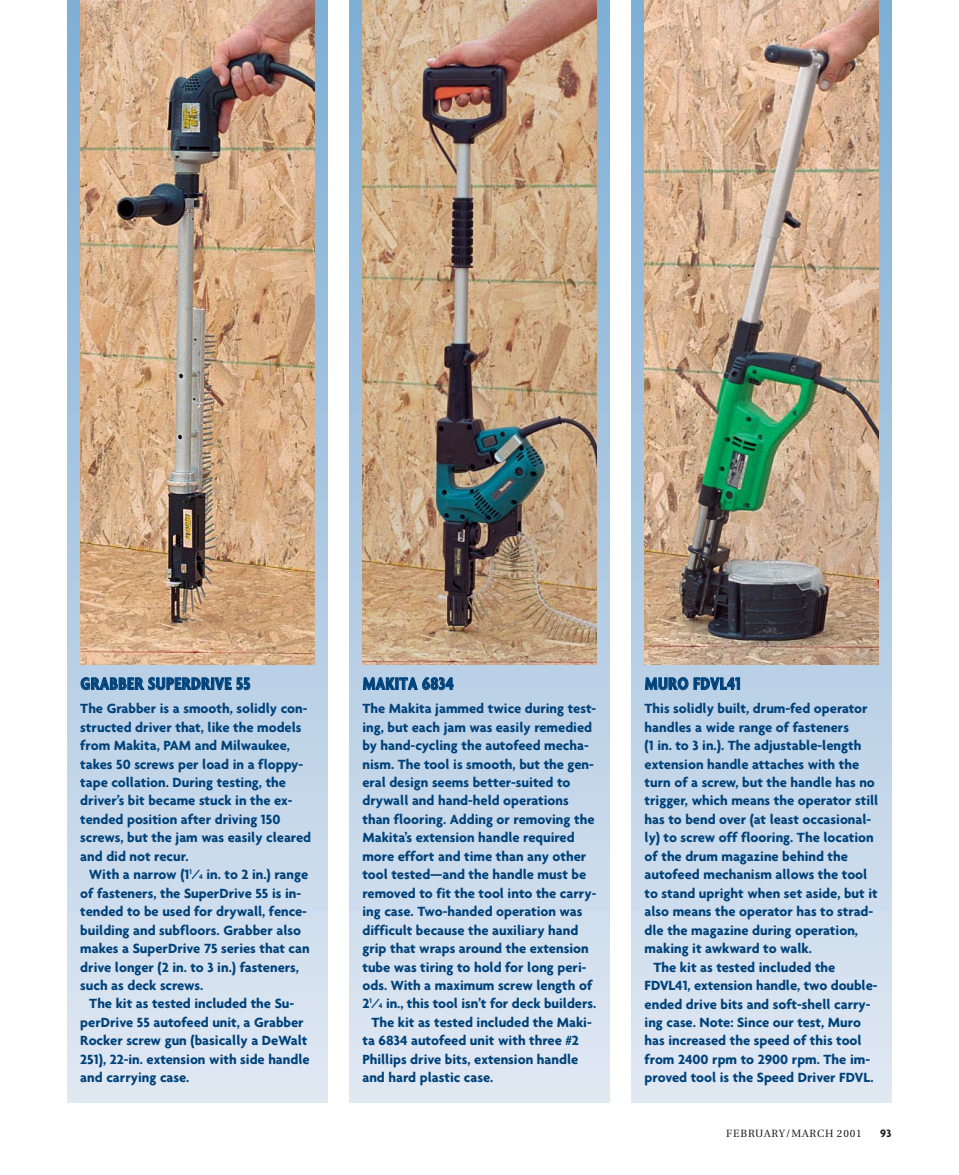
<style>
.page{position:relative;width:959px;height:1175px;background:#fff}
.page>*{position:absolute;margin:0;border:0;box-sizing:border-box;transform-origin:0 0}
.t1{font:700 condensed 18px "Agenda";letter-spacing:.025em;color:#00427a}
.t2{font:700 14.4px/18.5px "Agenda";color:#00427a}
.t3{font:700 11.55px "Agenda";color:#231f20}
.t4{font:10.5px "Utopia";letter-spacing:.08em;color:#231f20}
.s1{font-size:7.2px}
</style>
<div class="page">
<div style="left:68px;top:0;width:259px;height:1102px;background:linear-gradient(to bottom,#84aac8,#dfe8f3)"></div>
<img style="left:80px;top:0;width:234px;height:664px">
<div style="left:350px;top:0;width:259px;height:1102px;background:linear-gradient(to bottom,#84aac9,#dee7f2)"></div>
<img style="left:362px;top:0;width:234px;height:664px">
<div style="left:632px;top:0;width:259px;height:1102px;background:linear-gradient(to bottom,#84abca,#dfe7f3)"></div>
<img style="left:644px;top:0;width:234px;height:664px">
<p class="t1" style="left:81px;top:677px;width:171px">GRABBER SUPERDRIVE 55</p>
<p class="t2" style="left:80px;top:700px;width:232px">The Grabber is a smooth, solidly con&shy;structed driver that, like the models from Makita, PAM and Milwaukee, takes 50 screws per load in a floppy&shy;tape collation. During testing, the driver’s bit became stuck in the ex&shy;tended position after driving 150 screws, but the jam was easily cleared and did not recur.</p>
<p class="t2" style="left:80px;top:866px;width:231px;text-indent:9px">With a narrow (1<sup>1</sup>⁄<span class="s1">4</span> in. to 2 in.) range of fasteners, the SuperDrive 55 is in&shy;tended to be used for drywall, fence&shy;building and subfloors. Grabber also makes a SuperDrive 75 series that can drive longer (2 in. to 3 in.) fasteners, such as deck screws.</p>
<p class="t2" style="left:80px;top:995px;width:231px;text-indent:9px">The kit as tested included the Su&shy;perDrive 55 autofeed unit, a Grabber Rocker screw gun (basically a DeWalt 251), 22-in. extension with side handle and carrying case.</p>
<p class="t1" style="left:363px;top:677px;width:92px">MAKITA 6834</p>
<p class="t2" style="left:362px;top:700px;width:235px">The Makita jammed twice during test-</p>
<p class="t2" style="left:362px;top:719px;width:231px">ing, but each jam was easily remedied</p>
<p class="t2" style="left:362px;top:737px;width:228px">by hand-cycling the autofeed mecha-</p>
<p class="t2" style="left:362px;top:755px;width:233px">nism. The tool is smooth, but the gen-</p>
<p class="t2" style="left:362px;top:774px;width:210px">eral design seems better-suited to</p>
<p class="t2" style="left:362px;top:792px;width:208px">drywall and hand-held operations</p>
<p class="t2" style="left:362px;top:811px;width:233px">than flooring. Adding or removing the</p>
<p class="t2" style="left:362px;top:829px;width:214px">Makita’s extension handle required</p>
<p class="t2" style="left:362px;top:848px;width:225px">more effort and time than any other</p>
<p class="t2" style="left:362px;top:866px;width:225px">tool tested—and the handle must be</p>
<p class="t2" style="left:362px;top:885px;width:235px">removed to fit the tool into the carry-</p>
<p class="t2" style="left:362px;top:903px;width:221px">ing case. Two-handed operation was</p>
<p class="t2" style="left:362px;top:922px;width:217px">difficult because the auxiliary hand</p>
<p class="t2" style="left:362px;top:940px;width:228px">grip that wraps around the extension</p>
<p class="t2" style="left:362px;top:958px;width:226px">tube was tiring to hold for long peri-</p>
<p class="t2" style="left:362px;top:977px;width:231px">ods. With a maximum screw length of</p>
<p class="t2" style="left:362px;top:995px;width:235px">2<sup>1</sup>⁄<span class="s1">4</span> in., this tool isn’t for deck builders.</p>
<p class="t2" style="left:371px;top:1014px;width:222px">The kit as tested included the Maki-</p>
<p class="t2" style="left:362px;top:1032px;width:218px">ta 6834 autofeed unit with three #2</p>
<p class="t2" style="left:362px;top:1051px;width:217px">Phillips drive bits, extension handle</p>
<p class="t2" style="left:362px;top:1069px;width:132px">and hard plastic case.</p>
<p class="t1" style="left:645px;top:677px;width:97px">MURO FDVL41</p>
<p class="t2" style="left:644px;top:700px;width:225px">This solidly built, drum-fed operator</p>
<p class="t2" style="left:644px;top:719px;width:206px">handles a wide range of fasteners</p>
<p class="t2" style="left:644px;top:737px;width:218px">(1 in. to 3 in.). The adjustable-length</p>
<p class="t2" style="left:644px;top:755px;width:216px">extension handle attaches with the</p>
<p class="t2" style="left:644px;top:774px;width:232px">turn of a screw, but the handle has no</p>
<p class="t2" style="left:644px;top:792px;width:235px">trigger, which means the operator still</p>
<p class="t2" style="left:644px;top:811px;width:228px">has to bend over (at least occasional-</p>
<p class="t2" style="left:644px;top:829px;width:231px">ly) to screw off flooring. The location</p>
<p class="t2" style="left:644px;top:848px;width:205px">of the drum magazine behind the</p>
<p class="t2" style="left:644px;top:866px;width:224px">autofeed mechanism allows the tool</p>
<p class="t2" style="left:644px;top:885px;width:235px">to stand upright when set aside, but it</p>
<p class="t2" style="left:644px;top:903px;width:230px">also means the operator has to strad-</p>
<p class="t2" style="left:644px;top:922px;width:215px">dle the magazine during operation,</p>
<p class="t2" style="left:644px;top:940px;width:169px">making it awkward to walk.</p>
<p class="t2" style="left:653px;top:958px;width:183px">The kit as tested included the</p>
<p class="t2" style="left:644px;top:977px;width:234px">FDVL41, extension handle, two double-</p>
<p class="t2" style="left:644px;top:995px;width:227px">ended drive bits and soft-shell carry-</p>
<p class="t2" style="left:644px;top:1014px;width:218px">ing case. Note: Since our test, Muro</p>
<p class="t2" style="left:644px;top:1032px;width:219px">has increased the speed of this tool</p>
<p class="t2" style="left:644px;top:1051px;width:227px">from 2400 rpm to 2900 rpm. The im-</p>
<p class="t2" style="left:644px;top:1069px;width:231px">proved tool is the Speed Driver FDVL.</p>
<p class="t4" style="left:726px;top:1128px;width:137px">FEBRUARY/MARCH 2001</p>
<p class="t3" style="left:880px;top:1128px;width:13px">93</p>
</div>
